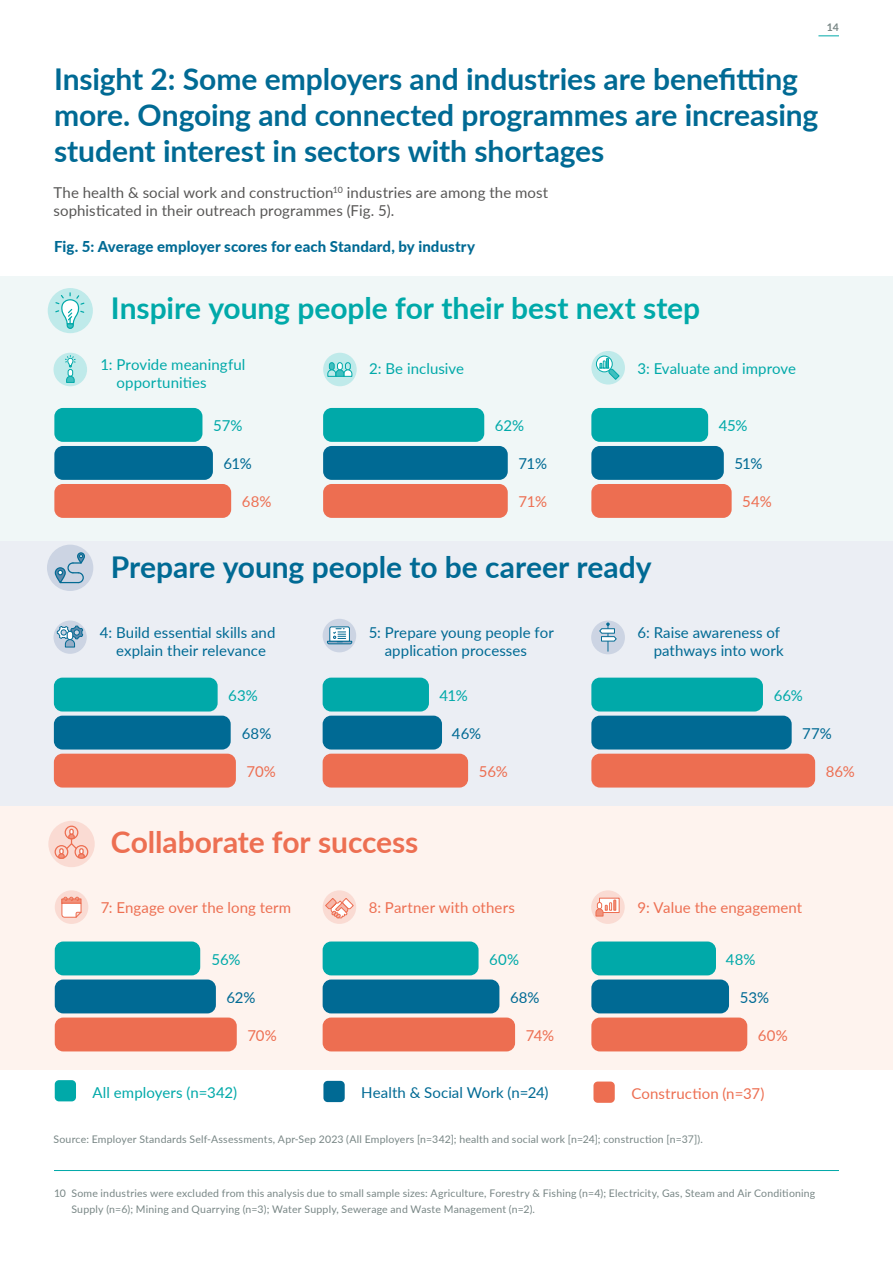
<style>
.page{position:relative;width:893px;height:1263px;background:#fff}
.page>*{position:absolute;margin:0;border:0;box-sizing:border-box;transform-origin:0 0}
.t1{font:700 30px/36px "Lato";color:#006a94}
.t2{font:700 30px "Lato";letter-spacing:-.005em;color:#00a9a9}
.t3{font:700 30px "Lato";color:#ed6f52}
.t4{font:15px/18px "Lato";letter-spacing:.005em;color:#006a94;text-align:center}
.t5{font:15px/18px "Lato";letter-spacing:.005em;color:#00a9a9}
.t6{font:15px/18px "Lato";letter-spacing:.005em;color:#585756}
.t7{font:15px "Lato";letter-spacing:.005em;color:#ed6f52}
.t8{font:800 15px "Lato";letter-spacing:.01em;color:#006a94}
.t9{font:10.5px/16.5px "Lato";letter-spacing:.02em;color:#788685}
.t10{font:700 10.5px "Lato";color:#788685}
</style>
<div class="page">
<svg style="left:818px;top:35px;width:21px;height:1px"></svg>
<div style="left:0;top:806px;width:893px;height:264px;background:#fef3ee"></div>
<div style="left:0;top:277px;width:893px;height:264px;background:#f0f7f7"></div>
<div style="left:0;top:541px;width:893px;height:265px;background:#ebeef4"></div>
<div style="left:48px;top:288px;width:45px;height:45px;background:#bfeaea;border-radius:50%"></div>
<svg style="left:54px;top:288px;width:31px;height:43px"></svg>
<div style="left:54px;top:484px;width:177px;height:34px;background:#ed6e51;border-radius:9px"></div>
<div style="left:323px;top:484px;width:185px;height:34px;background:#ed6e51;border-radius:9px"></div>
<div style="left:591px;top:484px;width:141px;height:34px;background:#ed6e51;border-radius:9px"></div>
<div style="left:54px;top:446px;width:159px;height:34px;background:#006a94;border-radius:9px"></div>
<div style="left:323px;top:446px;width:185px;height:34px;background:#006a94;border-radius:9px"></div>
<div style="left:591px;top:446px;width:133px;height:34px;background:#006a94;border-radius:9px"></div>
<div style="left:54px;top:408px;width:148px;height:34px;background:#00a9a9;border-radius:9px"></div>
<div style="left:323px;top:408px;width:161px;height:34px;background:#00a9a9;border-radius:9px"></div>
<div style="left:591px;top:408px;width:117px;height:34px;background:#00a9a9;border-radius:9px"></div>
<div style="left:591px;top:351px;width:34px;height:33px;background:#bfeaea;border-radius:50%"></div>
<svg style="left:596px;top:356px;width:16px;height:16px"></svg>
<div style="left:596px;top:356px;width:17px;height:16px;border:1px solid #00a9a9;border-radius:50%"></div>
<svg style="left:599px;top:357px;width:21px;height:24px"></svg>
<div style="left:323px;top:353px;width:34px;height:33px;background:#bfeaea;border-radius:50%"></div>
<div style="left:329px;top:362px;width:6px;height:8px;border:1px solid #00a9a9;border-radius:2px"></div>
<div style="left:345px;top:362px;width:6px;height:8px;border:1px solid #00a9a9;border-radius:2px"></div>
<div style="left:337px;top:362px;width:6px;height:8px;border:1px solid #00a9a9;border-radius:2px"></div>
<svg style="left:327px;top:363px;width:26px;height:14px"></svg>
<div style="left:54px;top:353px;width:33px;height:33px;background:#bfeaea;border-radius:50%"></div>
<svg style="left:65px;top:353px;width:10px;height:30px"></svg>
<div style="left:47px;top:545px;width:46px;height:46px;background:#ccd4e3;border-radius:50%"></div>
<div style="left:55px;top:567px;width:11px;height:16px;border:1px solid #036a93;border-radius:5px"></div>
<div style="left:77px;top:552px;width:8px;height:12px;border:1px solid #036a93;border-radius:3px"></div>
<svg style="left:57px;top:554px;width:27px;height:30px"></svg>
<div style="left:54px;top:754px;width:182px;height:33px;background:#ed6e51;border-radius:9px"></div>
<div style="left:323px;top:754px;width:145px;height:33px;background:#ed6e51;border-radius:9px"></div>
<div style="left:591px;top:754px;width:224px;height:33px;background:#ed6e51;border-radius:9px"></div>
<div style="left:54px;top:716px;width:177px;height:33px;background:#006a94;border-radius:9px"></div>
<div style="left:323px;top:716px;width:119px;height:33px;background:#006a94;border-radius:9px"></div>
<div style="left:591px;top:716px;width:201px;height:33px;background:#006a94;border-radius:9px"></div>
<div style="left:54px;top:678px;width:164px;height:33px;background:#00a9a9;border-radius:9px"></div>
<div style="left:323px;top:678px;width:106px;height:33px;background:#00a9a9;border-radius:9px"></div>
<div style="left:591px;top:678px;width:172px;height:33px;background:#00a9a9;border-radius:9px"></div>
<div style="left:323px;top:619px;width:33px;height:33px;background:#ccd4e3;border-radius:50%"></div>
<svg style="left:327px;top:626px;width:26px;height:19px"></svg>
<div style="left:591px;top:620px;width:34px;height:34px;background:#ccd4e3;border-radius:50%"></div>
<svg style="left:598px;top:623px;width:19px;height:28px"></svg>
<div style="left:54px;top:620px;width:33px;height:34px;background:#ccd4e3;border-radius:50%"></div>
<svg style="left:56px;top:620px;width:28px;height:28px"></svg>
<div style="left:48px;top:821px;width:47px;height:46px;background:#fadbd3;border-radius:50%"></div>
<svg style="left:54px;top:825px;width:35px;height:34px"></svg>
<div style="left:55px;top:1017px;width:182px;height:34px;background:#ed6e51;border-radius:9px"></div>
<div style="left:323px;top:1017px;width:192px;height:34px;background:#ed6e51;border-radius:9px"></div>
<div style="left:591px;top:1017px;width:156px;height:34px;background:#ed6e51;border-radius:9px"></div>
<div style="left:55px;top:979px;width:161px;height:34px;background:#006a94;border-radius:9px"></div>
<div style="left:323px;top:979px;width:176px;height:34px;background:#006a94;border-radius:9px"></div>
<div style="left:591px;top:979px;width:138px;height:34px;background:#006a94;border-radius:9px"></div>
<div style="left:55px;top:941px;width:145px;height:34px;background:#00a9a9;border-radius:9px"></div>
<div style="left:323px;top:941px;width:156px;height:34px;background:#00a9a9;border-radius:9px"></div>
<div style="left:591px;top:941px;width:125px;height:34px;background:#00a9a9;border-radius:9px"></div>
<div style="left:55px;top:890px;width:33px;height:34px;background:#fadbd3;border-radius:50%"></div>
<svg style="left:61px;top:896px;width:21px;height:22px"></svg>
<div style="left:323px;top:890px;width:33px;height:34px;background:#fadbd3;border-radius:50%"></div>
<svg style="left:324px;top:898px;width:31px;height:21px"></svg>
<div style="left:591px;top:890px;width:34px;height:34px;background:#fadbd3;border-radius:50%"></div>
<svg style="left:595px;top:897px;width:25px;height:20px"></svg>
<div style="left:55px;top:1080px;width:21px;height:21px;background:#00a9a9;border-radius:4px"></div>
<div style="left:323px;top:1081px;width:22px;height:21px;background:#006a94;border-radius:4px"></div>
<div style="left:593px;top:1081px;width:22px;height:22px;background:#ed6e51;border-radius:4px"></div>
<hr style="left:54px;top:1170px;width:785px;height:1px;background:#00a9a9">
<p class="t10" style="left:827px;top:20px;width:14px">14</p>
<h1 class="t1" style="left:54px;top:60px;width:766px">Insight 2: Some employers and industries are benefitting more. Ongoing and connected programmes are increasing student interest in sectors with shortages</h1>
<h2 class="t6" style="left:54px;top:183px;width:496px">The health &amp; social work and construction<sup>10</sup> industries are among the most sophisticated in their outreach programmes (Fig. 5).</h2>
<h2 class="t8" style="left:54px;top:235px;width:423px">Fig. 5: Average employer scores for each Standard, by industry</h2>
<h1 class="t2" style="left:111px;top:286px;width:591px">Inspire young people for their best next step</h1>
<h2 class="t5" style="left:117px;top:355px;width:130px;text-indent:-16px">1: Provide meaningful opportunities</h2>
<h2 class="t5" style="left:213px;top:416px;width:31px">57%</h2>
<h2 class="t5" style="left:495px;top:416px;width:31px">62%</h2>
<h2 class="t5" style="left:719px;top:416px;width:30px">45%</h2>
<h2 class="t4" style="left:224px;top:454px;width:30px">61%</h2>
<h2 class="t4" style="left:518px;top:454px;width:30px">71%</h2>
<h2 class="t4" style="left:734px;top:454px;width:30px">51%</h2>
<h2 class="t7" style="left:242px;top:491px;width:31px">68%</h2>
<h2 class="t7" style="left:518px;top:491px;width:30px">71%</h2>
<h2 class="t7" style="left:742px;top:491px;width:31px">54%</h2>
<h2 class="t5" style="left:369px;top:359px;width:96px">2: Be inclusive</h2>
<h2 class="t5" style="left:637px;top:359px;width:160px">3: Evaluate and improve</h2>
<h1 class="t1" style="left:111px;top:547px;width:542px">Prepare young people to be career ready</h1>
<h2 class="t4" style="left:100px;top:623px;width:177px">4: Build essential skills and explain their relevance</h2>
<h2 class="t4" style="left:385px;top:623px;width:171px;text-align:left;text-indent:-16px">5: Prepare young people for application processes</h2>
<h2 class="t4" style="left:637px;top:623px;width:148px;text-align:right">6: Raise awareness of pathways into work</h2>
<h2 class="t5" style="left:228px;top:685px;width:31px">63%</h2>
<h2 class="t5" style="left:440px;top:685px;width:30px">41%</h2>
<h2 class="t5" style="left:774px;top:685px;width:31px">66%</h2>
<h2 class="t4" style="left:242px;top:723px;width:31px">68%</h2>
<h2 class="t4" style="left:452px;top:723px;width:31px">46%</h2>
<h2 class="t4" style="left:802px;top:723px;width:31px">77%</h2>
<h2 class="t7" style="left:247px;top:760px;width:31px">70%</h2>
<h2 class="t7" style="left:479px;top:760px;width:30px">56%</h2>
<h2 class="t7" style="left:826px;top:760px;width:31px">86%</h2>
<h1 class="t3" style="left:111px;top:820px;width:309px">Collaborate for success</h1>
<h2 class="t7" style="left:101px;top:897px;width:192px">7: Engage over the long term</h2>
<h2 class="t7" style="left:369px;top:897px;width:148px">8: Partner with others</h2>
<h2 class="t7" style="left:637px;top:897px;width:166px">9: Value the engagement</h2>
<h2 class="t5" style="left:212px;top:949px;width:30px">56%</h2>
<h2 class="t5" style="left:489px;top:949px;width:31px">60%</h2>
<h2 class="t5" style="left:726px;top:949px;width:31px">48%</h2>
<h2 class="t4" style="left:227px;top:987px;width:31px">62%</h2>
<h2 class="t4" style="left:510px;top:987px;width:31px">68%</h2>
<h2 class="t4" style="left:740px;top:987px;width:31px">53%</h2>
<h2 class="t7" style="left:247px;top:1024px;width:31px">70%</h2>
<h2 class="t7" style="left:526px;top:1024px;width:30px">74%</h2>
<h2 class="t7" style="left:758px;top:1024px;width:31px">60%</h2>
<h2 class="t5" style="left:93px;top:1082px;width:146px">All employers (n=342)</h2>
<h2 class="t4" style="left:361px;top:1083px;width:189px">Health &amp; Social Work (n=24)</h2>
<h2 class="t7" style="left:631px;top:1083px;width:135px">Construction (n=37)</h2>
<p class="t9" style="left:54px;top:1130px;width:651px">Source: Employer Standards Self-Assessments, Apr-Sep 2023 (All Employers [n=342]; health and social work [n=24]; construction [n=37]).</p>
<p class="t9" style="left:71px;top:1184px;width:745px;text-indent:-17px">10 Some industries were excluded from this analysis due to small sample sizes: Agriculture, Forestry &amp; Fishing (n=4); Electricity, Gas, Steam and Air Conditioning<br>Supply (n=6); Mining and Quarrying (n=3); Water Supply, Sewerage and Waste Management (n=2).</p>
</div>
